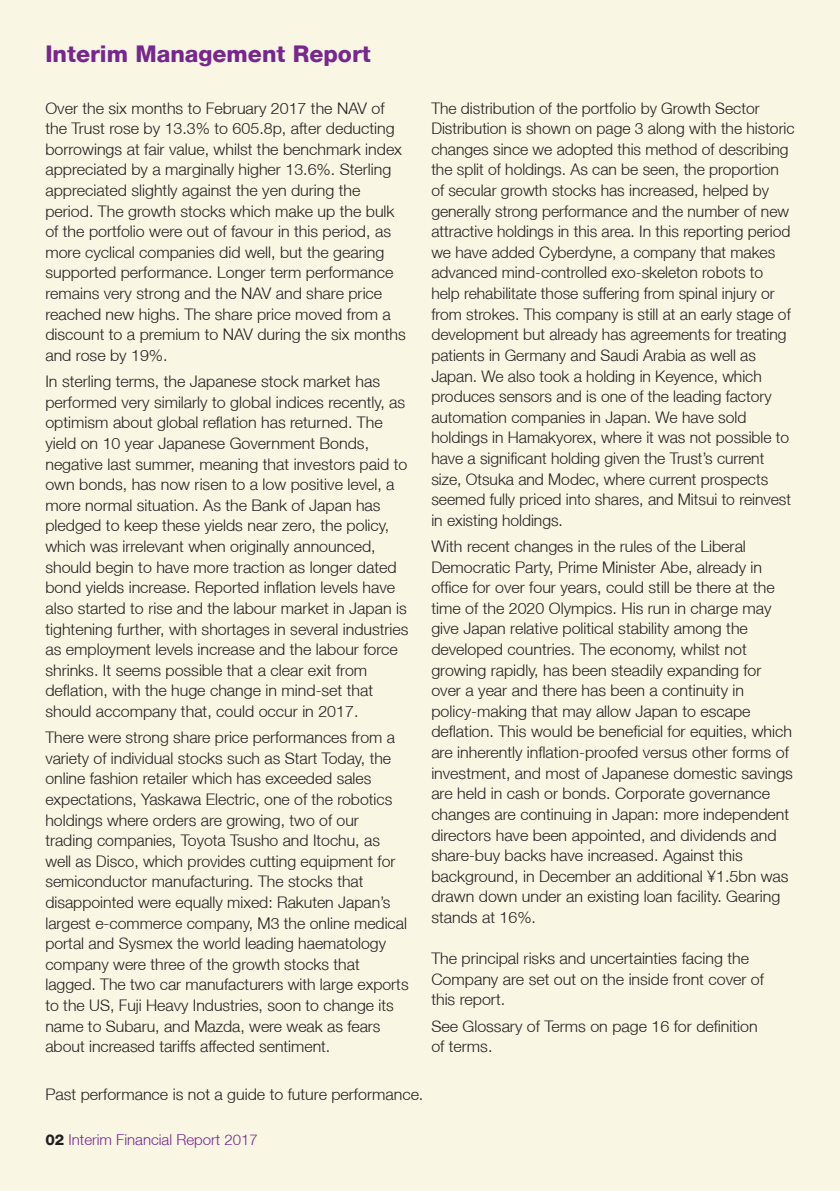
<style>
.page{position:relative;width:840px;height:1191px;background:#fff}
.page>*{position:absolute;margin:0;border:0;box-sizing:border-box;transform-origin:0 0}
.t1{font:800 23px "Helvetica Neue LT";color:#77278d}
.t2{font:300 16px/20.6px "Helvetica Neue LT";color:#231f20}
.t3{font:300 15px "Helvetica Neue LT";color:#77278d}
.s1{font-weight:800;color:#231f20}
</style>
<div class="page">
<div style="left:0;top:0;width:839px;height:1191px;background:#f9f6e4"></div>
<h1 class="t1" style="left:45px;top:40px;width:327px">Interim Management Report</h1>
<p class="t2" style="left:45px;top:97px;width:362px">Over the six months to February 2017 the NAV of the Trust rose by 13.3% to 605.8p, after deducting borrowings at fair value, whilst the benchmark index appreciated by a marginally higher 13.6%. Sterling appreciated slightly against the yen during the period. The growth stocks which make up the bulk of the portfolio were out of favour in this period, as more cyclical companies did well, but the gearing supported performance. Longer term performance remains very strong and the NAV and share price reached new highs. The share price moved from a discount to a premium to NAV during the six months and rose by 19%.</p>
<p class="t2" style="left:45px;top:371px;width:364px">In sterling terms, the Japanese stock market has performed very similarly to global indices recently, as optimism about global reflation has returned. The yield on 10 year Japanese Government Bonds, negative last summer, meaning that investors paid to own bonds, has now risen to a low positive level, a more normal situation. As the Bank of Japan has pledged to keep these yields near zero, the policy, which was irrelevant when originally announced, should begin to have more traction as longer dated bond yields increase. Reported inflation levels have also started to rise and the labour market in Japan is tightening further, with shortages in several industries as employment levels increase and the labour force shrinks. It seems possible that a clear exit from deflation, with the huge change in mind-set that should accompany that, could occur in 2017.</p>
<p class="t2" style="left:45px;top:726px;width:364px">There were strong share price performances from a variety of individual stocks such as Start Today, the online fashion retailer which has exceeded sales expectations, Yaskawa Electric, one of the robotics holdings where orders are growing, two of our trading companies, Toyota Tsusho and Itochu, as well as Disco, which provides cutting equipment for semiconductor manufacturing. The stocks that disappointed were equally mixed: Rakuten Japan’s largest e-commerce company, M3 the online medical portal and Sysmex the world leading haematology company were three of the growth stocks that lagged. The two car manufacturers with large exports to the US, Fuji Heavy Industries, soon to change its name to Subaru, and Mazda, were weak as fears about increased tariffs affected sentiment.</p>
<p class="t2" style="left:431px;top:97px;width:364px">The distribution of the portfolio by Growth Sector Distribution is shown on page 3 along with the historic changes since we adopted this method of describing the split of holdings. As can be seen, the proportion of secular growth stocks has increased, helped by generally strong performance and the number of new attractive holdings in this area. In this reporting period we have added Cyberdyne, a company that makes advanced mind-controlled exo-skeleton robots to help rehabilitate those suffering from spinal injury or from strokes. This company is still at an early stage of development but already has agreements for treating patients in Germany and Saudi Arabia as well as Japan. We also took a holding in Keyence, which produces sensors and is one of the leading factory automation companies in Japan. We have sold holdings in Hamakyorex, where it was not possible to have a significant holding given the Trust’s current size, Otsuka and Modec, where current prospects seemed fully priced into shares, and Mitsui to reinvest in existing holdings.</p>
<p class="t2" style="left:431px;top:535px;width:363px">With recent changes in the rules of the Liberal Democratic Party, Prime Minister Abe, already in office for over four years, could still be there at the time of the 2020 Olympics. His run in charge may give Japan relative political stability among the developed countries. The economy, whilst not growing rapidly, has been steadily expanding for over a year and there has been a continuity in policy-making that may allow Japan to escape deflation. This would be beneficial for equities, which are inherently inflation-proofed versus other forms of investment, and most of Japanese domestic savings are held in cash or bonds. Corporate governance changes are continuing in Japan: more independent directors have been appointed, and dividends and share-buy backs have increased. Against this background, in December an additional ¥1.5bn was drawn down under an existing loan facility. Gearing stands at 16%.</p>
<p class="t2" style="left:431px;top:947px;width:334px">The principal risks and uncertainties facing the<br>Company are set out on the inside front cover of this report.</p>
<p class="t2" style="left:431px;top:1015px;width:328px">See Glossary of Terms on page 16 for definition of terms.</p>
<p class="t2" style="left:45px;top:1084px;width:379px">Past performance is not a guide to future performance.</p>
<p class="t3" style="left:45px;top:1130px;width:214px"><span class="s1">02</span> Interim Financial Report 2017</p>
</div>
